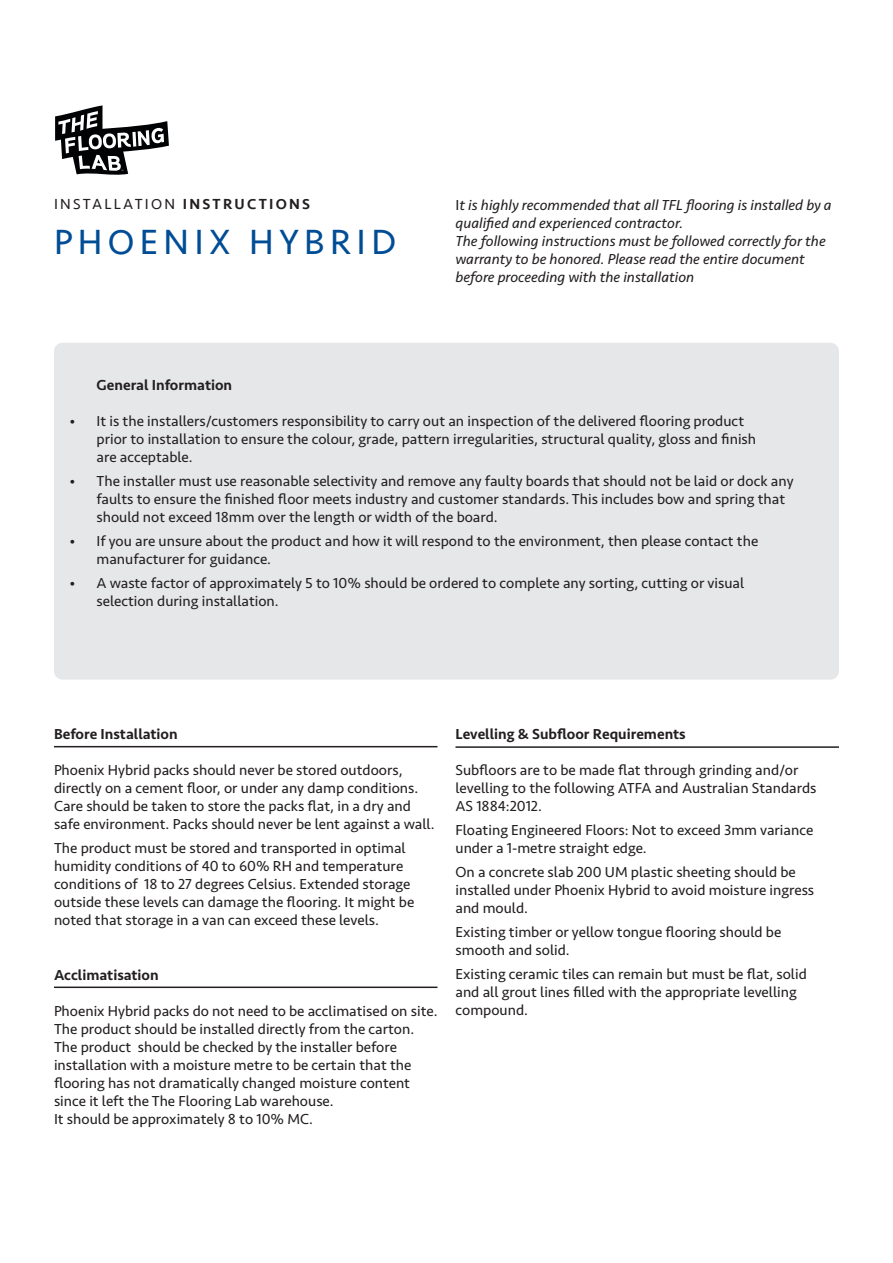
<style>
.page{position:relative;width:893px;height:1263px;background:#fff}
.page>*{position:absolute;margin:0;border:0;box-sizing:border-box;transform-origin:0 0}
.t1{font:36px "Seravek";letter-spacing:.15em;color:#014d95}
.t2{font:15px/18px "Seravek Basic";color:#231f20}
.t3{font:italic 15px/18px "Seravek Basic";color:#231f20}
.t4{font:500 15px "Seravek Basic";color:#231f20}
.t5{font:15px "Seravek";letter-spacing:.15em;color:#231f20}
.s1{font-weight:500}
.s2{font-style:normal}
</style>
<div class="page">
<div style="left:54px;top:343px;width:785px;height:337px;background:#e6e7e9;border-radius:9px"></div>
<svg style="left:55px;top:105px;width:114px;height:70px"></svg>
<hr style="left:54px;top:746px;width:383px;height:1px;background:#231f20">
<hr style="left:54px;top:986px;width:383px;height:2px;background:#231f20">
<hr style="left:455px;top:746px;width:384px;height:2px;background:#231f20">
<p class="t5" style="left:54px;top:192px;width:258px">INSTALLATION <span class="s1">INSTRUCTIONS</span></p>
<p class="t1" style="left:54px;top:214px;width:343px">PHOENIX HYBRID</p>
<p class="t3" style="left:455px;top:196px;width:378px"><span class="s2">I</span>t is highly recommended that all TFL flooring is installed by a qualified and experienced contractor.</p>
<p class="t3" style="left:455px;top:232px;width:372px">The following instructions must be followed correctly for the warranty to be honored. Please read the entire document before proceeding with the installation</p>
<p class="t4" style="left:97px;top:376px;width:137px">General Information</p>
<p class="t2" style="left:97px;top:412px;width:661px;text-indent:-27px">• It is the installers/customers responsibility to carry out an inspection of the delivered flooring product prior to installation to ensure the colour, grade, pattern irregularities, structural quality, gloss and finish are acceptable.</p>
<p class="t2" style="left:97px;top:472px;width:699px;text-indent:-27px">• The installer must use reasonable selectivity and remove any faulty boards that should not be laid or dock any faults to ensure the finished floor meets industry and customer standards. This includes bow and spring that should not exceed 18mm over the length or width of the board.</p>
<p class="t2" style="left:97px;top:532px;width:663px;text-indent:-27px">• If you are unsure about the product and how it will respond to the environment, then please contact the manufacturer for guidance.</p>
<p class="t2" style="left:97px;top:574px;width:649px;text-indent:-27px">• A waste factor of approximately 5 to 10% should be ordered to complete any sorting, cutting or visual selection during installation.</p>
<p class="t4" style="left:54px;top:725px;width:125px">Before Installation</p>
<p class="t2" style="left:54px;top:761px;width:382px">Phoenix Hybrid packs should never be stored outdoors, directly on a cement floor, or under any damp conditions.<br>Care should be taken to store the packs flat, in a dry and safe environment. Packs should never be lent against a wall.</p>
<p class="t2" style="left:54px;top:839px;width:362px">The product must be stored and transported in optimal humidity conditions of 40 to 60% RH and temperature conditions of 18 to 27 degrees Celsius. Extended storage outside these levels can damage the flooring. It might be noted that storage in a van can exceed these levels.</p>
<p class="t4" style="left:54px;top:965px;width:106px">Acclimatisation</p>
<p class="t2" style="left:54px;top:1001px;width:385px">Phoenix Hybrid packs do not need to be acclimatised on site.<br>The product should be installed directly from the carton.<br>The product should be checked by the installer before installation with a moisture metre to be certain that the flooring has not dramatically changed moisture content since it left the The Flooring Lab warehouse.</p>
<p class="t2" style="left:54px;top:1109px;width:261px">It should be approximately 8 to 10% MC.</p>
<p class="t4" style="left:455px;top:725px;width:232px">Levelling &amp; Subfloor Requirements</p>
<p class="t2" style="left:455px;top:761px;width:362px">Subfloors are to be made flat through grinding and/or levelling to the following ATFA and Australian Standards</p>
<p class="t2" style="left:455px;top:797px;width:88px">AS 1884:2012.</p>
<p class="t2" style="left:455px;top:821px;width:359px">Floating Engineered Floors: Not to exceed 3mm variance under a 1-metre straight edge.</p>
<p class="t2" style="left:455px;top:863px;width:360px">On a concrete slab 200 UM plastic sheeting should be installed under Phoenix Hybrid to avoid moisture ingress and mould.</p>
<p class="t2" style="left:455px;top:923px;width:327px">Existing timber or yellow tongue flooring should be smooth and solid.</p>
<p class="t2" style="left:455px;top:965px;width:353px">Existing ceramic tiles can remain but must be flat, solid and all grout lines filled with the appropriate levelling compound.</p>
</div>
